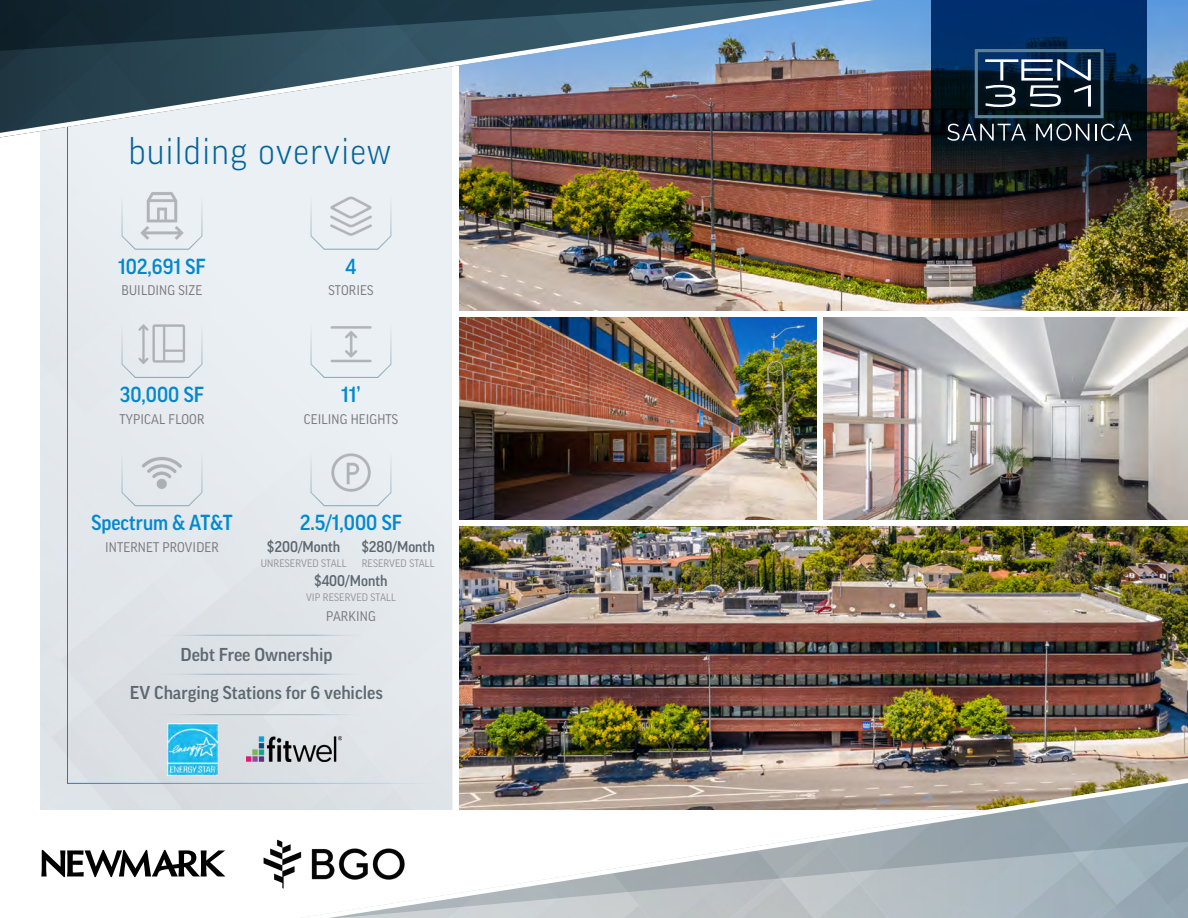
<style>
.page{position:relative;width:1188px;height:918px;background:#fff}
.page>*{position:absolute;margin:0;border:0;box-sizing:border-box;transform-origin:0 0}
.t1{font:300 36px "Good Pro";letter-spacing:.04em;color:#00639e;scale:.95 1}
.t2{font:500 21px "Good Pro";color:#0089cf;scale:.95 1}
.t3{font:500 18px/37.5px "Good Pro";color:#5d686f;text-align:center}
.t4{font:500 15px "Good Pro";color:#5d686f;scale:.95 1}
.t5{font:13.5px "Good Pro";letter-spacing:.01em;color:#77787b;scale:.95 1}
.t6{font:10.5px "Good Pro";letter-spacing:.01em;color:#939598;scale:.95 1}
</style>
<div class="page">
<svg style="left:41px;top:850px;width:184px;height:27px"></svg>
<img style="left:459px;top:0;width:729px;height:310px">
<img style="left:459px;top:317px;width:358px;height:203px">
<img style="left:824px;top:317px;width:364px;height:203px">
<img style="left:459px;top:526px;width:729px;height:247px">
<svg style="left:67px;top:142px;width:365px;height:642px;background:#e3e9ed"></svg>
<svg style="left:121px;top:188px;width:82px;height:62px;background:#e5ebf0"></svg>
<img style="left:138px;top:189px;width:48px;height:54px">
<svg style="left:310px;top:188px;width:82px;height:62px;background:#e6ecf1"></svg>
<img style="left:328px;top:193px;width:46px;height:46px">
<svg style="left:121px;top:317px;width:82px;height:62px;background:#e3e8ed"></svg>
<img style="left:136px;top:323px;width:52px;height:43px">
<svg style="left:310px;top:317px;width:82px;height:62px;background:#e7edf1"></svg>
<img style="left:328px;top:324px;width:46px;height:41px">
<svg style="left:121px;top:445px;width:82px;height:62px;background:#e0e6ea"></svg>
<img style="left:135px;top:451px;width:54px;height:43px">
<svg style="left:310px;top:445px;width:82px;height:62px;background:#e3e9ee"></svg>
<img style="left:324px;top:451px;width:54px;height:43px">
<hr style="left:155px;top:634px;width:215px;height:2px;background:#90abb9">
<hr style="left:155px;top:674px;width:215px;height:1px;background:#90abb9">
<hr style="left:155px;top:714px;width:215px;height:1px;background:#90abb9">
<img style="left:0;top:0;width:932px;height:142px">
<img style="left:932px;top:0;width:216px;height:243px">
<div style="left:940px;top:41px;width:199px;height:108px;background:#1b2c65;opacity:.4"></div>
<svg style="left:947px;top:48px;width:185px;height:93px;background:#23384a"></svg>
<svg style="left:252px;top:773px;width:936px;height:145px"></svg>
<img style="left:167px;top:723px;width:51px;height:52px">
<img style="left:246px;top:737px;width:95px;height:25px">
<h1 class="t1" style="left:128px;top:131px;width:278px">building overview</h1>
<h2 class="t2" style="left:118px;top:254px;width:94px">102,691 SF</h2>
<p class="t5" style="left:122px;top:283px;width:87px">BUILDING SIZE</p>
<h2 class="t2" style="left:120px;top:382px;width:90px">30,000 SF</h2>
<p class="t5" style="left:119px;top:411px;width:91px">TYPICAL FLOOR</p>
<h2 class="t2" style="left:346px;top:254px;width:13px">4</h2>
<p class="t5" style="left:328px;top:283px;width:49px">STORIES</p>
<h2 class="t2" style="left:341px;top:382px;width:22px">11’</h2>
<p class="t5" style="left:304px;top:411px;width:101px">CEILING HEIGHTS</p>
<h2 class="t2" style="left:91px;top:511px;width:150px">Spectrum &amp; AT&amp;T</h2>
<p class="t5" style="left:105px;top:539px;width:121px">INTERNET PROVIDER</p>
<h2 class="t2" style="left:300px;top:511px;width:109px">2.5/1,000 SF</h2>
<p class="t4" style="left:267px;top:538px;width:78px">$200/Month</p>
<p class="t6" style="left:261px;top:557px;width:92px">UNRESERVED STALL</p>
<p class="t4" style="left:362px;top:538px;width:78px">$280/Month</p>
<p class="t6" style="left:362px;top:557px;width:78px">RESERVED STALL</p>
<p class="t4" style="left:314px;top:572px;width:78px">$400/Month</p>
<p class="t6" style="left:306px;top:591px;width:96px">VIP RESERVED STALL</p>
<p class="t5" style="left:326px;top:608px;width:54px">PARKING</p>
<h3 class="t3" style="left:130px;top:636px;width:255px">Debt Free Ownership<br>EV Charging Stations for 6 vehicles</h3>
</div>
